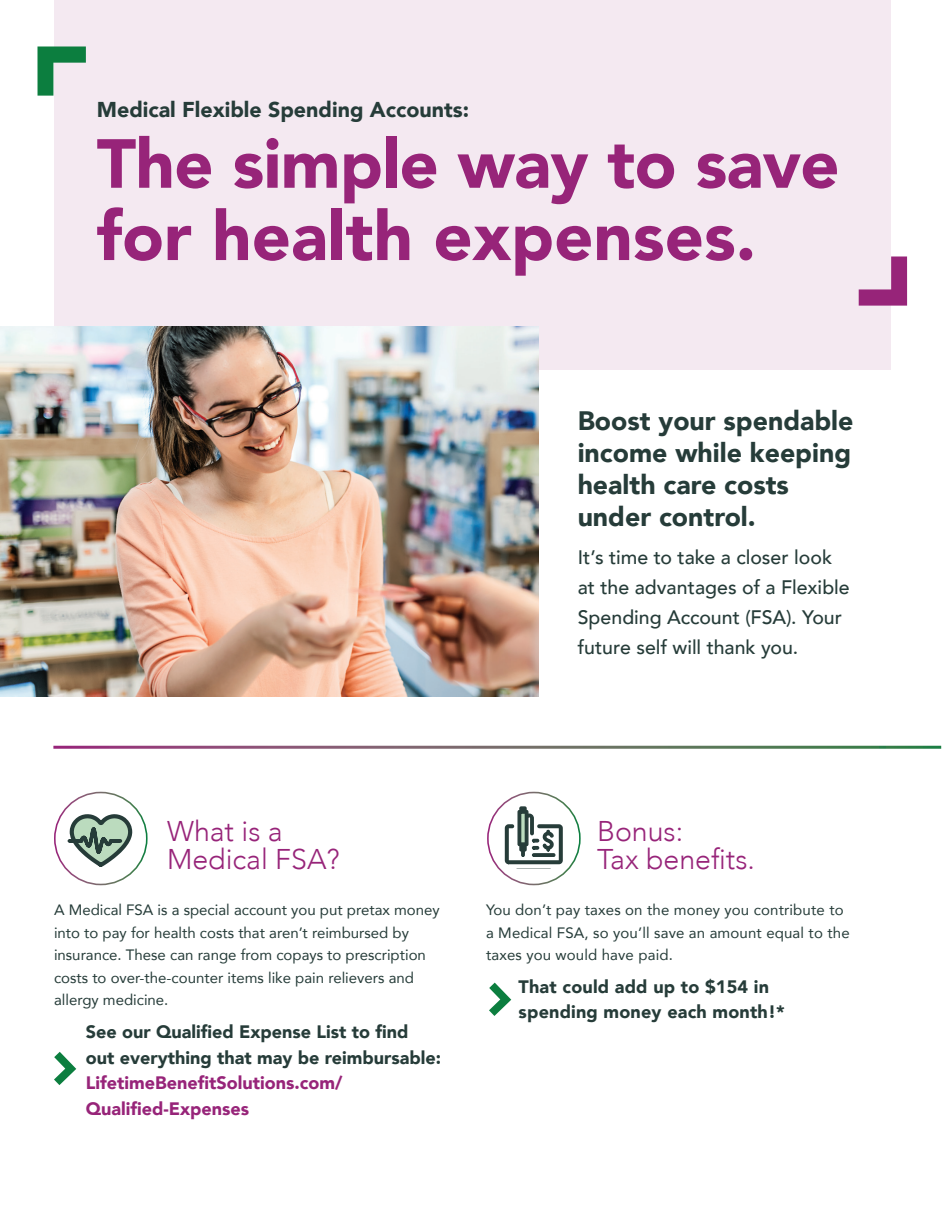
<style>
.page{position:relative;width:945px;height:1215px;background:#fff}
.page>*{position:absolute;margin:0;border:0;box-sizing:border-box;transform-origin:0 0}
.t1{font:900 68.55px/72.3px "Avenir";color:#972479}
.t2{font:300 28.5px/28.5px "Avenir";color:#972479}
.t3{font:900 26.7px/32px "Avenir";color:#263c39}
.t4{font:900 21.45px "Avenir";color:#263c39}
.t5{font:500 19.5px/30px "Avenir";color:#263c39}
.t6{font:900 18px/25.5px "Avenir";color:#263c39}
.t7{font:900 18px "Avenir";color:#972479}
.t8{font:15px/22.5px "Avenir";color:#263c39}
</style>
<div class="page">
<div style="left:54px;top:0;width:837px;height:370px;background:#f4e9f1"></div>
<img style="left:0;top:327px;width:538px;height:369px">
<svg style="left:37px;top:47px;width:49px;height:49px"></svg>
<svg style="left:489px;top:983px;width:22px;height:33px"></svg>
<svg style="left:54px;top:1052px;width:22px;height:33px"></svg>
<svg style="left:859px;top:256px;width:48px;height:50px"></svg>
<svg style="left:505px;top:806px;width:58px;height:58px"></svg>
<div style="left:487px;top:792px;width:94px;height:93px;border:2px solid #fff;border-radius:50%"></div>
<div style="left:54px;top:792px;width:94px;height:93px;border:2px solid #fff;border-radius:50%"></div>
<svg style="left:68px;top:814px;width:65px;height:53px"></svg>
<p class="t4" style="left:97px;top:91px;width:374px">Medical Flexible Spending Accounts:</p>
<p class="t1" style="left:97px;top:126px;width:744px">The simple way to save for health expenses.</p>
<p class="t3" style="left:578px;top:404px;width:277px">Boost your spendable income while keeping health care costs under control.</p>
<p class="t5" style="left:578px;top:542px;width:274px">It’s time to take a closer look at the advantages of a Flexible<br>Spending Account (FSA). Your future self will thank you.</p>
<p class="t2" style="left:167px;top:817px;width:174px">What is a<br>Medical FSA?</p>
<p class="t2" style="left:597px;top:817px;width:88px">Bonus:</p>
<p class="t2" style="left:597px;top:845px;width:159px">Tax benefits.</p>
<p class="t8" style="left:486px;top:898px;width:365px">You don’t pay taxes on the money you contribute to a Medical FSA, so you’ll save an amount equal to the taxes you would have paid.</p>
<p class="t8" style="left:54px;top:898px;width:387px">A Medical FSA is a special account you put pretax money into to pay for health costs that aren’t reimbursed by insurance. These can range from copays to prescription costs to over-the-counter items like pain relievers and allergy medicine.</p>
<p class="t6" style="left:519px;top:973px;width:268px">That could add up to $154 in spending money each month!*</p>
<p class="t6" style="left:86px;top:1019px;width:357px">See our Qualified Expense List to find out everything that may be reimbursable:</p>
<p class="t7" style="left:86px;top:1068px;width:258px">LifetimeBenefitSolutions.com/</p>
<p class="t7" style="left:86px;top:1093px;width:165px">Qualified-Expenses</p>
</div>
